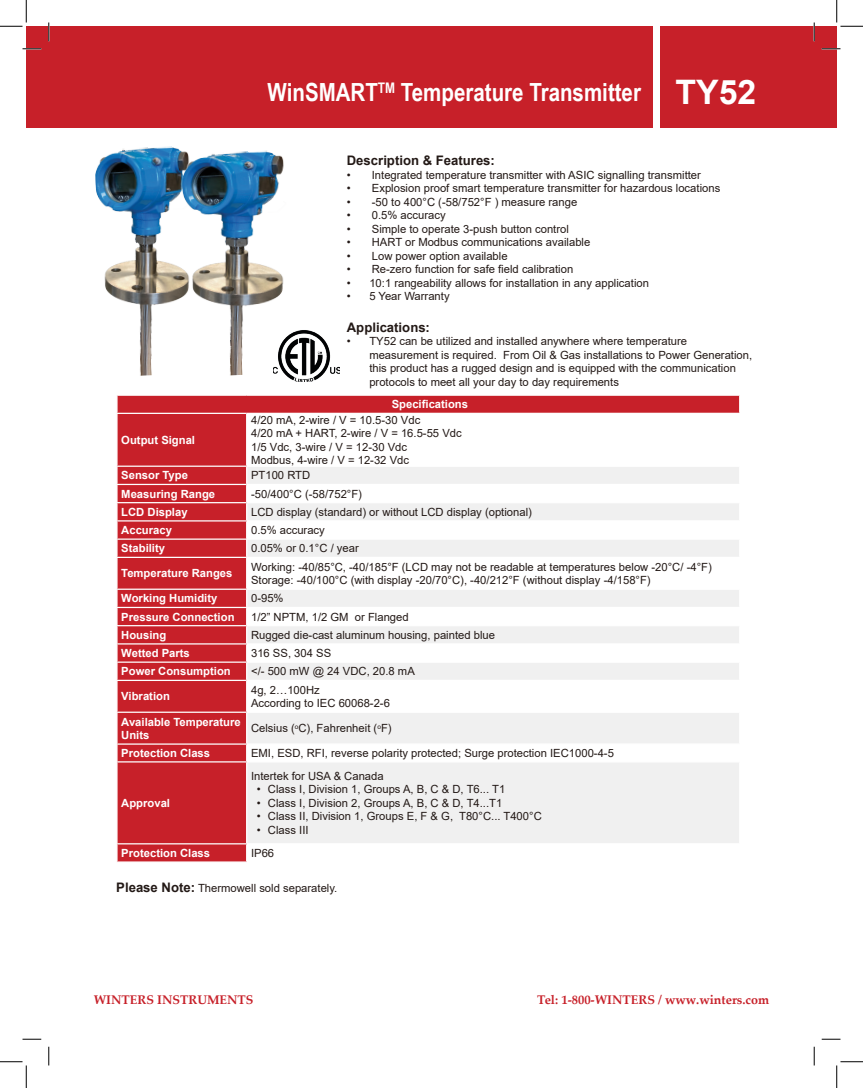
<style>
.page{position:relative;width:863px;height:1088px;background:#fff}
.page>*{position:absolute;margin:0;border:0;box-sizing:border-box;transform-origin:0 0}
.t1{font:700 33.75px "Arial";color:#fff}
.t2{font:700 25px "Arial Narrow";color:#fff}
.t3{font:700 13.12px "Arial";color:#231916}
.t4{font:700 12.5px "Palatino Linotype";color:#c72029}
.t5{font:11.25px/13.5px "Arial";color:#231916}
.t6{font:700 11.25px/13.5px "Arial";color:#fff}
.s1{font-weight:700;font-size:13.12px}
</style>
<div class="page">
<div style="left:660px;top:26px;width:176px;height:102px;background:#c72029"></div>
<div style="left:26px;top:26px;width:626px;height:102px;background:#c72029"></div>
<svg style="left:118px;top:396px;width:621px;height:465px;fill:#c72029"></svg>
<svg style="left:247px;top:467px;width:492px;height:376px;fill:#f0f0f0"></svg>
<svg style="left:117px;top:396px;width:1px;height:17px"></svg>
<svg style="left:739px;top:396px;width:1px;height:17px"></svg>
<hr style="left:116px;top:413px;width:131px;height:1px;background:#fff">
<hr style="left:247px;top:413px;width:493px;height:1px;background:#fff">
<hr style="left:246px;top:414px;width:1px;height:51px;background:#fff">
<hr style="left:116px;top:465px;width:131px;height:2px;background:#fff">
<hr style="left:247px;top:465px;width:493px;height:2px;background:#fff">
<hr style="left:116px;top:484px;width:131px;height:1px;background:#fff">
<hr style="left:247px;top:484px;width:493px;height:1px;background:#fff">
<hr style="left:116px;top:502px;width:131px;height:1px;background:#fff">
<hr style="left:247px;top:502px;width:493px;height:1px;background:#fff">
<hr style="left:116px;top:520px;width:131px;height:1px;background:#fff">
<hr style="left:247px;top:520px;width:493px;height:1px;background:#fff">
<hr style="left:116px;top:538px;width:131px;height:2px;background:#fff">
<svg style="left:117px;top:467px;width:1px;height:89px"></svg>
<hr style="left:116px;top:556px;width:130px;height:2px;background:#fff">
<hr style="left:116px;top:588px;width:130px;height:2px;background:#fff">
<hr style="left:116px;top:607px;width:131px;height:1px;background:#fff">
<hr style="left:116px;top:625px;width:131px;height:1px;background:#fff">
<hr style="left:247px;top:625px;width:493px;height:1px;background:#fff">
<hr style="left:116px;top:643px;width:131px;height:1px;background:#fff">
<hr style="left:247px;top:643px;width:493px;height:1px;background:#fff">
<hr style="left:116px;top:661px;width:131px;height:1px;background:#fff">
<svg style="left:117px;top:590px;width:1px;height:89px"></svg>
<hr style="left:247px;top:661px;width:493px;height:1px;background:#fff">
<hr style="left:116px;top:679px;width:131px;height:2px;background:#fff">
<hr style="left:247px;top:679px;width:493px;height:2px;background:#fff">
<hr style="left:246px;top:681px;width:1px;height:30px;background:#fff">
<hr style="left:116px;top:711px;width:131px;height:2px;background:#fff">
<hr style="left:247px;top:711px;width:493px;height:2px;background:#fff">
<hr style="left:246px;top:713px;width:1px;height:30px;background:#fff">
<hr style="left:116px;top:743px;width:131px;height:1px;background:#fff">
<svg style="left:117px;top:744px;width:1px;height:17px"></svg>
<hr style="left:247px;top:743px;width:493px;height:1px;background:#fff">
<svg style="left:246px;top:744px;width:1px;height:17px"></svg>
<hr style="left:116px;top:761px;width:131px;height:1px;background:#fff">
<hr style="left:247px;top:761px;width:493px;height:1px;background:#fff">
<hr style="left:246px;top:762px;width:1px;height:81px;background:#fff">
<hr style="left:116px;top:843px;width:131px;height:1px;background:#fff">
<svg style="left:117px;top:844px;width:1px;height:17px"></svg>
<hr style="left:247px;top:843px;width:493px;height:1px;background:#fff">
<svg style="left:246px;top:844px;width:1px;height:17px"></svg>
<hr style="left:246px;top:538px;width:494px;height:2px;background:#fff">
<svg style="left:246px;top:467px;width:1px;height:89px"></svg>
<hr style="left:246px;top:556px;width:494px;height:2px;background:#fff">
<hr style="left:246px;top:558px;width:1px;height:30px;background:#fff">
<hr style="left:246px;top:588px;width:494px;height:2px;background:#fff">
<svg style="left:246px;top:590px;width:1px;height:89px"></svg>
<hr style="left:246px;top:607px;width:494px;height:1px;background:#fff">
<img style="left:288px;top:330px;width:51px;height:51px">
<img style="left:95px;top:146px;width:85px;height:230px">
<img style="left:179px;top:150px;width:120px;height:227px">
<svg style="left:22px;top:48px;width:19px;height:2px"></svg>
<svg style="left:821px;top:48px;width:19px;height:2px"></svg>
<svg style="left:22px;top:1038px;width:19px;height:2px"></svg>
<svg style="left:821px;top:1038px;width:19px;height:2px"></svg>
<svg style="left:48px;top:22px;width:2px;height:19px"></svg>
<svg style="left:48px;top:1046px;width:2px;height:19px"></svg>
<svg style="left:813px;top:22px;width:2px;height:19px"></svg>
<svg style="left:813px;top:1046px;width:2px;height:19px"></svg>
<svg style="left:0;top:0;width:27px;height:27px"></svg>
<svg style="left:0;top:1061px;width:27px;height:27px"></svg>
<svg style="left:836px;top:0;width:26px;height:27px"></svg>
<svg style="left:836px;top:1061px;width:26px;height:27px"></svg>
<p class="t2" style="left:267px;top:73px;width:375px">WinSMART<sup>TM</sup> Temperature Transmitter</p>
<p class="t1" style="left:675px;top:68px;width:82px">TY52</p>
<p class="t6" style="left:121px;top:433px;width:75px">Output Signal</p>
<p class="t3" style="left:347px;top:151px;width:150px">Description &amp; Features:</p>
<p class="t5" style="left:347px;top:168px;width:355px">• Integrated temperature transmitter with ASIC signalling transmitter</p>
<p class="t5" style="left:347px;top:181px;width:375px">• Explosion proof smart temperature transmitter for hazardous locations</p>
<p class="t5" style="left:347px;top:195px;width:232px">• -50 to 400°C (-58/752°F ) measure range</p>
<p class="t5" style="left:347px;top:208px;width:100px">• 0.5% accuracy</p>
<p class="t5" style="left:347px;top:222px;width:223px">• Simple to operate 3-push button control</p>
<p class="t5" style="left:347px;top:235px;width:245px">• HART or Modbus communications available</p>
<p class="t5" style="left:347px;top:249px;width:162px">• Low power option available</p>
<p class="t5" style="left:347px;top:262px;width:228px">• Re-zero function for safe field calibration</p>
<p class="t5" style="left:347px;top:276px;width:303px">• 10:1 rangeability allows for installation in any application</p>
<p class="t5" style="left:347px;top:289px;width:104px">• 5 Year Warranty</p>
<p class="t3" style="left:347px;top:318px;width:85px">Applications:</p>
<p class="t5" style="left:369px;top:334px;width:384px;text-indent:-22px">• TY52 can be utilized and installed anywhere where temperature measurement is required. From Oil &amp; Gas installations to Power Generation, this product has a rugged design and is equipped with the communication protocols to meet all your day to day requirements</p>
<p class="t6" style="left:392px;top:398px;width:78px">Specifications</p>
<p class="t5" style="left:251px;top:413px;width:171px">4/20 mA, 2-wire / V = 10.5-30 Vdc</p>
<p class="t5" style="left:251px;top:426px;width:212px">4/20 mA + HART, 2-wire / V = 16.5-55 Vdc</p>
<p class="t5" style="left:251px;top:440px;width:158px">1/5 Vdc, 3-wire / V = 12-30 Vdc</p>
<p class="t5" style="left:251px;top:453px;width:159px">Modbus, 4-wire / V = 12-32 Vdc</p>
<p class="t6" style="left:121px;top:469px;width:68px">Sensor Type</p>
<p class="t5" style="left:251px;top:468px;width:61px">PT100 RTD</p>
<p class="t6" style="left:121px;top:487px;width:95px">Measuring Range</p>
<p class="t5" style="left:251px;top:487px;width:112px">-50/400°C (-58/752°F)</p>
<p class="t6" style="left:121px;top:505px;width:68px">LCD Display</p>
<p class="t5" style="left:251px;top:505px;width:282px">LCD display (standard) or without LCD display (optional)</p>
<p class="t6" style="left:121px;top:523px;width:52px">Accuracy</p>
<p class="t5" style="left:251px;top:523px;width:75px">0.5% accuracy</p>
<p class="t6" style="left:121px;top:542px;width:45px">Stability</p>
<p class="t5" style="left:251px;top:541px;width:109px">0.05% or 0.1°C / year</p>
<p class="t6" style="left:121px;top:567px;width:113px">Temperature Ranges</p>
<p class="t5" style="left:251px;top:560px;width:462px">Working: -40/85°C, -40/185°F (LCD may not be readable at temperatures below -20°C/ -4°F)</p>
<p class="t5" style="left:251px;top:573px;width:401px">Storage: -40/100°C (with display -20/70°C), -40/212°F (without display -4/158°F)</p>
<p class="t6" style="left:121px;top:592px;width:98px">Working Humidity</p>
<p class="t5" style="left:251px;top:591px;width:34px">0-95%</p>
<p class="t6" style="left:121px;top:610px;width:115px">Pressure Connection</p>
<p class="t5" style="left:251px;top:610px;width:159px">1/2” NPTM, 1/2 GM or Flanged</p>
<p class="t6" style="left:121px;top:628px;width:47px">Housing</p>
<p class="t5" style="left:251px;top:628px;width:245px">Rugged die-cast aluminum housing, painted blue</p>
<p class="t6" style="left:121px;top:646px;width:70px">Wetted Parts</p>
<p class="t5" style="left:251px;top:646px;width:82px">316 SS, 304 SS</p>
<p class="t6" style="left:121px;top:664px;width:111px">Power Consumption</p>
<p class="t5" style="left:251px;top:664px;width:165px">&lt;/- 500 mW @ 24 VDC, 20.8 mA</p>
<p class="t6" style="left:121px;top:690px;width:50px">Vibration</p>
<p class="t5" style="left:251px;top:683px;width:70px">4g, 2…100Hz</p>
<p class="t5" style="left:251px;top:696px;width:140px">According to IEC 60068-2-6</p>
<p class="t6" style="left:121px;top:715px;width:121px">Available Temperature<br>Units</p>
<p class="t5" style="left:251px;top:721px;width:142px">Celsius (<sup>o</sup>C), Fahrenheit (<sup>o</sup>F)</p>
<p class="t6" style="left:121px;top:746px;width:90px">Protection Class</p>
<p class="t5" style="left:251px;top:746px;width:364px">EMI, ESD, RFI, reverse polarity protected; Surge protection IEC1000-4-5</p>
<p class="t6" style="left:121px;top:796px;width:50px">Approval</p>
<p class="t5" style="left:251px;top:769px;width:134px">Intertek for USA &amp; Canada</p>
<p class="t5" style="left:257px;top:782px;width:250px">• Class I, Division 1, Groups A, B, C &amp; D, T6... T1</p>
<p class="t5" style="left:257px;top:796px;width:247px">• Class I, Division 2, Groups A, B, C &amp; D, T4...T1</p>
<p class="t5" style="left:257px;top:809px;width:286px">• Class II, Division 1, Groups E, F &amp; G, T80°C... T400°C</p>
<p class="t5" style="left:257px;top:823px;width:53px">• Class III</p>
<p class="t6" style="left:121px;top:846px;width:90px">Protection Class</p>
<p class="t5" style="left:251px;top:846px;width:25px">IP66</p>
<p class="t5" style="left:116px;top:881px;width:222px"><span class="s1">Please Note:</span> Thermowell sold separately.</p>
<p class="t4" style="left:94px;top:991px;width:161px">WINTERS INSTRUMENTS</p>
<p class="t4" style="left:537px;top:991px;width:233px">Tel: 1-800-WINTERS / www.winters.com</p>
</div>
